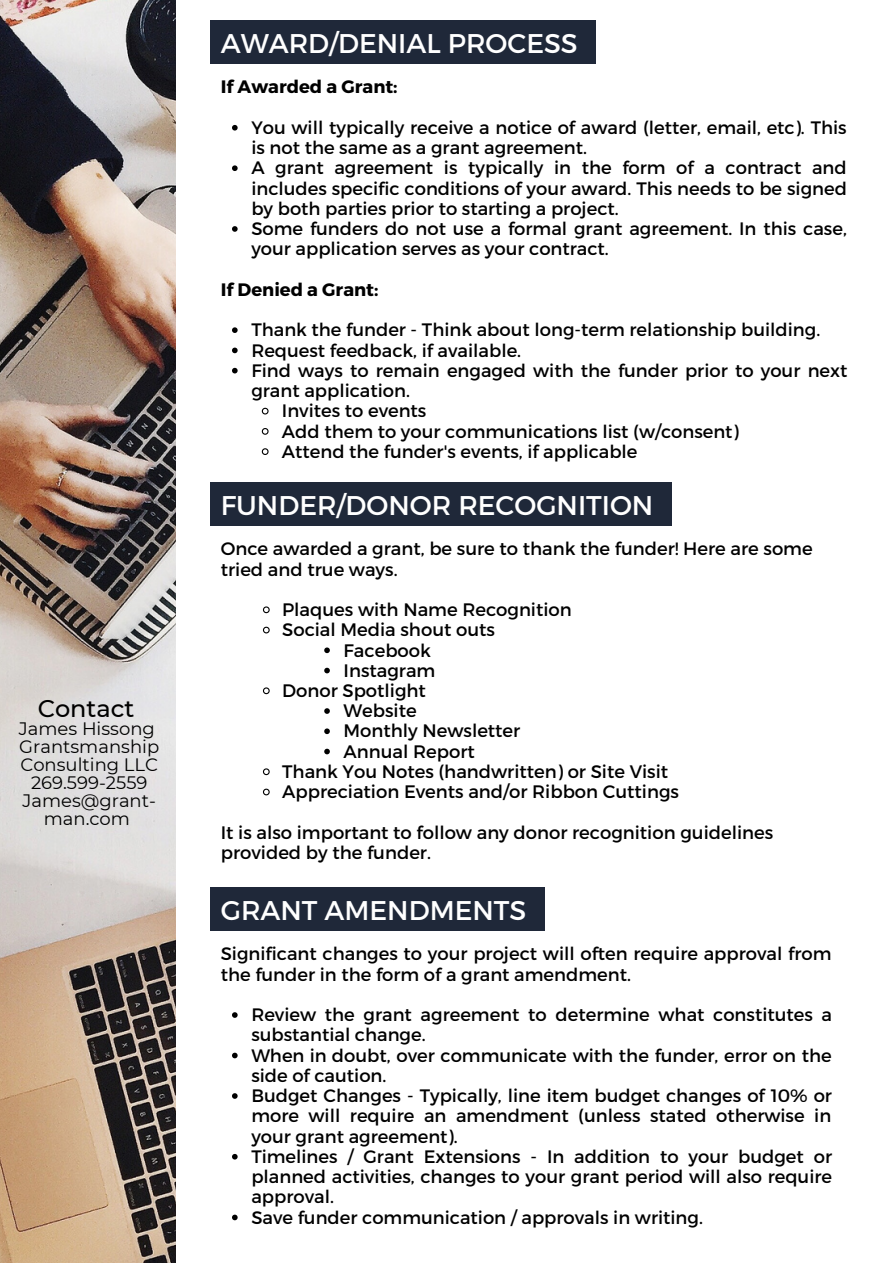
<style>
.page{position:relative;width:893px;height:1264px;background:#fff}
.page>*{position:absolute;margin:0;border:0;box-sizing:border-box;transform-origin:0 0}
.t1{font:27px "Montserrat";color:#fff}
.t2{font:500 24px "Montserrat";color:#000}
.t3{font:18px/20.2px "Montserrat";color:#000}
.t4{font:700 18px "Montserrat";color:#000}
</style>
<div class="page">
<img style="left:0;top:0;width:175px;height:1262px">
<div style="left:210px;top:21px;width:385px;height:43px;background:#1f2839"></div>
<svg style="left:232px;top:125px;width:5px;height:5px"></svg>
<svg style="left:232px;top:165px;width:5px;height:6px"></svg>
<svg style="left:232px;top:226px;width:5px;height:6px"></svg>
<svg style="left:232px;top:327px;width:5px;height:6px"></svg>
<svg style="left:232px;top:347px;width:5px;height:6px"></svg>
<svg style="left:232px;top:368px;width:5px;height:5px"></svg>
<svg style="left:261px;top:407px;width:8px;height:8px"></svg>
<svg style="left:261px;top:428px;width:8px;height:7px"></svg>
<svg style="left:261px;top:448px;width:8px;height:7px"></svg>
<div style="left:210px;top:482px;width:461px;height:44px;background:#1f2839"></div>
<svg style="left:263px;top:606px;width:7px;height:8px"></svg>
<svg style="left:263px;top:626px;width:7px;height:8px"></svg>
<svg style="left:324px;top:647px;width:6px;height:6px"></svg>
<svg style="left:324px;top:667px;width:6px;height:6px"></svg>
<svg style="left:263px;top:687px;width:7px;height:8px"></svg>
<svg style="left:324px;top:708px;width:6px;height:6px"></svg>
<svg style="left:324px;top:728px;width:6px;height:6px"></svg>
<svg style="left:324px;top:748px;width:6px;height:6px"></svg>
<svg style="left:262px;top:768px;width:8px;height:8px"></svg>
<svg style="left:263px;top:788px;width:7px;height:8px"></svg>
<div style="left:210px;top:887px;width:334px;height:43px;background:#1f2839"></div>
<svg style="left:232px;top:1012px;width:5px;height:5px"></svg>
<svg style="left:232px;top:1052px;width:5px;height:6px"></svg>
<svg style="left:232px;top:1093px;width:5px;height:5px"></svg>
<svg style="left:232px;top:1153px;width:5px;height:6px"></svg>
<svg style="left:232px;top:1214px;width:5px;height:6px"></svg>
<p class="t2" style="left:38px;top:694px;width:98px">Contact</p>
<p class="t3" style="left:19px;top:718px;width:137px">James Hissong</p>
<p class="t3" style="left:19px;top:738px;width:141px;line-height:18px">Grantsmanship<br>Consulting LLC</p>
<p class="t3" style="left:22px;top:773px;width:135px;line-height:18px;text-align:center">269.599-2559<br>James@grant&shy;man.com</p>
<p class="t1" style="left:221px;top:26px;width:358px">AWARD/DENIAL PROCESS</p>
<p class="t4" style="left:221px;top:75px;width:178px">If Awarded a Grant:</p>
<p class="t3" style="left:251px;top:116px;width:597px">You will typically receive a notice of award (letter, email, etc). This is not the same as a grant agreement.</p>
<p class="t3" style="left:251px;top:157px;width:597px;text-align:justify">A grant agreement is typically in the form of a contract and includes specific conditions of your award. This needs to be signed by both parties prior to starting a project.</p>
<p class="t3" style="left:251px;top:218px;width:597px">Some funders do not use a formal grant agreement. In this case, your application serves as your contract.</p>
<p class="t4" style="left:221px;top:278px;width:159px">If Denied a Grant:</p>
<p class="t3" style="left:251px;top:319px;width:570px">Thank the funder - Think about long-term relationship building.</p>
<p class="t3" style="left:251px;top:339px;width:271px">Request feedback, if available.</p>
<p class="t3" style="left:251px;top:359px;width:597px">Find ways to remain engaged with the funder prior to your next grant application.</p>
<p class="t3" style="left:282px;top:400px;width:146px">Invites to events</p>
<p class="t3" style="left:282px;top:420px;width:458px">Add them to your communications list (w/consent)</p>
<p class="t3" style="left:282px;top:440px;width:357px">Attend the funder's events, if applicable</p>
<p class="t1" style="left:221px;top:488px;width:434px">FUNDER/DONOR RECOGNITION</p>
<p class="t3" style="left:221px;top:538px;width:593px">Once awarded a grant, be sure to thank the funder! Here are some tried and true ways.</p>
<p class="t3" style="left:282px;top:598px;width:291px">Plaques with Name Recognition</p>
<p class="t3" style="left:282px;top:619px;width:214px">Social Media shout outs</p>
<p class="t3" style="left:343px;top:639px;width:89px">Facebook</p>
<p class="t3" style="left:343px;top:659px;width:93px">Instagram</p>
<p class="t3" style="left:282px;top:679px;width:145px">Donor Spotlight</p>
<p class="t3" style="left:343px;top:699px;width:75px">Website</p>
<p class="t3" style="left:343px;top:720px;width:178px">Monthly Newsletter</p>
<p class="t3" style="left:343px;top:740px;width:133px">Annual Report</p>
<p class="t3" style="left:282px;top:760px;width:387px">Thank You Notes (handwritten) or Site Visit</p>
<p class="t3" style="left:282px;top:780px;width:398px">Appreciation Events and/or Ribbon Cuttings</p>
<p class="t3" style="left:221px;top:821px;width:554px">It is also important to follow any donor recognition guidelines provided by the funder.</p>
<p class="t1" style="left:221px;top:892px;width:307px">GRANT AMENDMENTS</p>
<p class="t3" style="left:221px;top:943px;width:612px">Significant changes to your project will often require approval from the funder in the form of a grant amendment.</p>
<p class="t3" style="left:251px;top:1003px;width:582px">Review the grant agreement to determine what constitutes a substantial change.</p>
<p class="t3" style="left:251px;top:1044px;width:582px">When in doubt, over communicate with the funder, error on the side of caution.</p>
<p class="t3" style="left:251px;top:1084px;width:582px;text-align:justify">Budget Changes - Typically, line item budget changes of 10% or more will require an amendment (unless stated otherwise in your grant agreement).</p>
<p class="t3" style="left:251px;top:1145px;width:582px;text-align:justify">Timelines / Grant Extensions - In addition to your budget or planned activities, changes to your grant period will also require approval.</p>
<p class="t3" style="left:251px;top:1206px;width:453px">Save funder communication / approvals in writing.</p>
</div>
